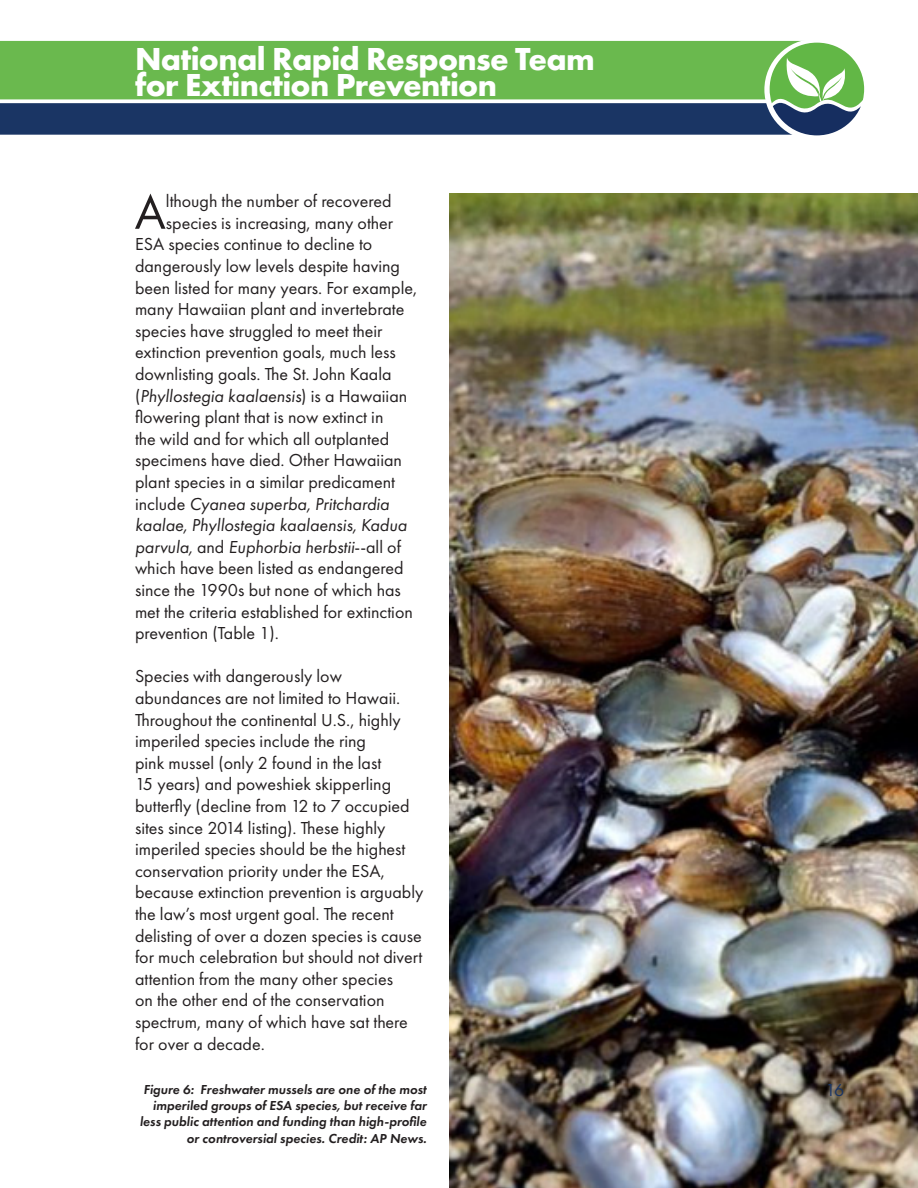
<style>
.page{position:relative;width:918px;height:1188px;background:#fff}
.page>*{position:absolute;margin:0;border:0;box-sizing:border-box;transform-origin:0 0}
.t1{font:50.4px "Futura PT";color:#231f20}
.t2{font:700 33px "Futura PT";letter-spacing:-.02em;color:#fff}
.t3{font:18px/21.6px "Futura PT";color:#231f20}
.t4{font:italic 18px "Futura PT";color:#231f20}
.t5{font:18px "Futura PT";color:#1a3564}
.t6{font:italic 600 13.5px/16.2px "Futura PT";color:#231f20;text-align:right}
.s1{font-style:normal}
</style>
<div class="page">
<div style="left:0;top:103px;width:811px;height:32px;background:#1a3564"></div>
<div style="left:0;top:41px;width:811px;height:58px;background:#6ab94e"></div>
<div style="left:764px;top:39px;width:102px;height:101px;background:#fff;border-radius:50%"></div>
<svg style="left:770px;top:43px;width:94px;height:92px"></svg>
<img style="left:450px;top:193px;width:468px;height:995px">
<p class="t2" style="left:135px;top:38px;width:461px">National Rapid Response Team</p>
<p class="t2" style="left:135px;top:63px;width:364px">for Extinction Prevention</p>
<p class="t1" style="left:135px;top:182px;width:33px">A</p>
<p class="t3" style="left:166px;top:190px;width:227px">lthough the number of recovered</p>
<p class="t3" style="left:166px;top:212px;width:229px">species is increasing, many other</p>
<p class="t3" style="left:135px;top:233px;width:239px">ESA species continue to decline to</p>
<p class="t3" style="left:135px;top:255px;width:267px">dangerously low levels despite having</p>
<p class="t3" style="left:135px;top:277px;width:284px">been listed for many years. For example,</p>
<p class="t3" style="left:135px;top:298px;width:271px">many Hawaiian plant and invertebrate</p>
<p class="t3" style="left:135px;top:320px;width:249px">species have struggled to meet their</p>
<p class="t3" style="left:135px;top:341px;width:262px">extinction prevention goals, much less</p>
<p class="t3" style="left:135px;top:363px;width:258px">downlisting goals. The St. John Kaala</p>
<p class="t4" style="left:135px;top:385px;width:274px"><span class="s1">(</span>Phyllostegia kaalaensis<span class="s1">) is a Hawaiian</span></p>
<p class="t3" style="left:135px;top:406px;width:250px">flowering plant that is now extinct in</p>
<p class="t3" style="left:135px;top:428px;width:256px">the wild and for which all outplanted</p>
<p class="t3" style="left:135px;top:449px;width:269px">specimens have died. Other Hawaiian</p>
<p class="t3" style="left:135px;top:471px;width:262px">plant species in a similar predicament</p>
<p class="t4" style="left:135px;top:493px;width:256px"><span class="s1">include</span> Cyanea superba, Pritchardia</p>
<p class="t4" style="left:135px;top:515px;width:273px">kaalae, Phyllostegia kaalaensis, Kadua</p>
<p class="t4" style="left:135px;top:536px;width:268px">parvula, <span class="s1">and</span> Euphorbia herbstii<span class="s1">--all of</span></p>
<p class="t3" style="left:135px;top:557px;width:270px">which have been listed as endangered</p>
<p class="t3" style="left:135px;top:579px;width:268px">since the 1990s but none of which has</p>
<p class="t3" style="left:135px;top:601px;width:279px">met the criteria established for extinction</p>
<p class="t3" style="left:135px;top:622px;width:146px">prevention (Table 1).</p>
<p class="t3" style="left:135px;top:665px;width:290px">Species with dangerously low abundances are not limited to Hawaii.<br>Throughout the continental U.S., highly imperiled species include the ring<br>pink mussel (only 2 found in the last<br>15 years) and poweshiek skipperling butterfly (decline from 12 to 7 occupied sites since 2014 listing). These highly imperiled species should be the highest conservation priority under the ESA, because extinction prevention is arguably the law’s most urgent goal. The recent delisting of over a dozen species is cause for much celebration but should not divert attention from the many other species<br>on the other end of the conservation spectrum, many of which have sat there for over a decade.</p>
<p class="t6" style="left:140px;top:1081px;width:288px">Figure 6: Freshwater mussels are one of the most imperiled groups of ESA species, but receive far less public attention and funding than high-profile or controversial species. Credit: AP News.</p>
<p class="t5" style="left:826px;top:1079px;width:20px">16</p>
</div>
